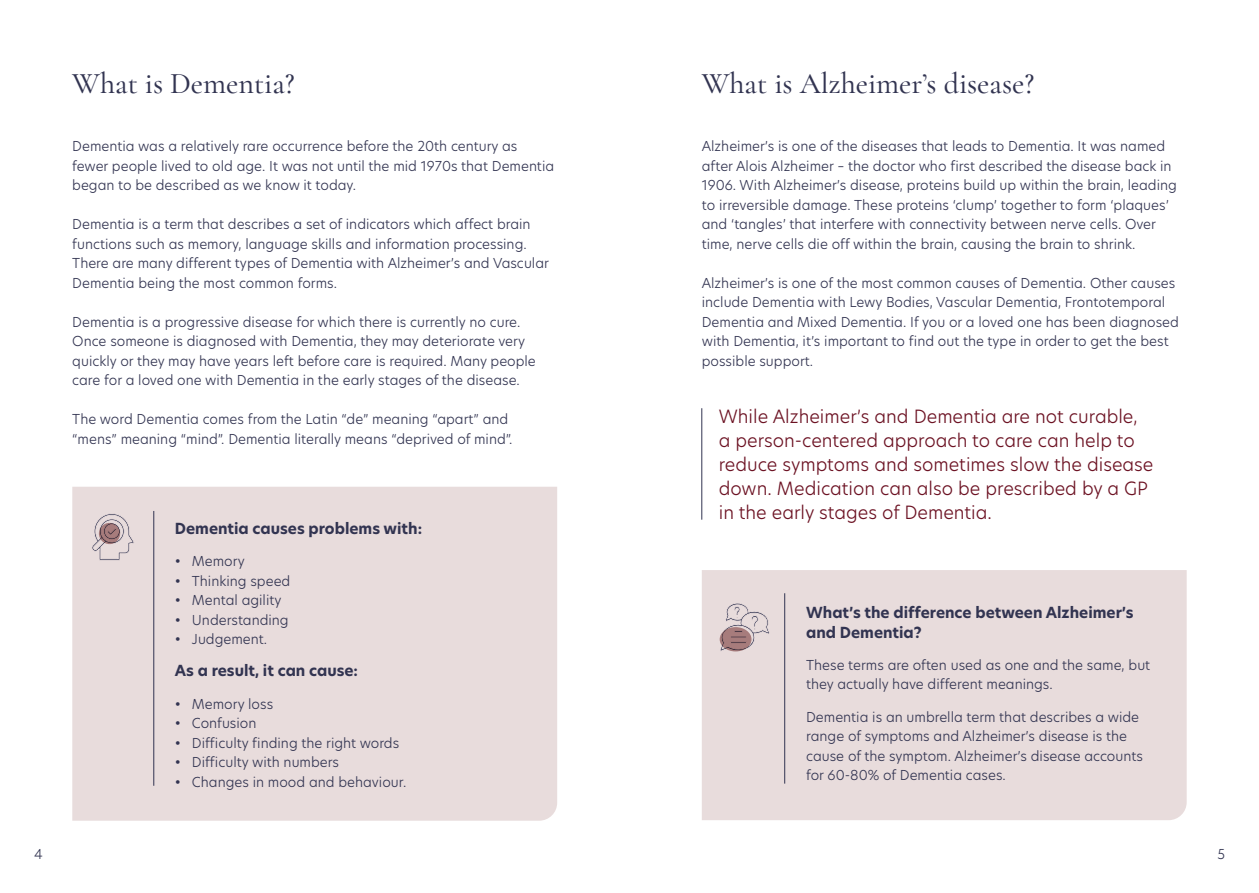
<style>
.page{position:relative;width:1259px;height:893px;background:#fff}
.page>*{position:absolute;margin:0;border:0;box-sizing:border-box;transform-origin:0 0}
.t1{font:500 30px "Cormorant Garamond";color:#323451}
.t2{font:300 18px/24px "New Hero";color:#6c1223}
.t3{font:700 15px/19.5px "Hero New";color:#323451}
.t4{font:300 13.5px/19.5px "Hero New";color:#323451}
.t5{font:300 13.5px/19.5px "New Hero";color:#323451}
</style>
<div class="page">
<div style="left:72px;top:487px;width:485px;height:334px;background:#e8dcdc"></div>
<div style="left:702px;top:570px;width:484px;height:250px;background:#e8dcdc"></div>
<hr style="left:153px;top:511px;width:1px;height:275px;background:#323451">
<hr style="left:784px;top:593px;width:1px;height:191px;background:#323451">
<hr style="left:701px;top:408px;width:1px;height:112px;background:#323451">
<svg style="left:717px;top:602px;width:55px;height:53px"></svg>
<svg style="left:719px;top:627px;width:32px;height:24px"></svg>
<svg style="left:91px;top:513px;width:44px;height:48px"></svg>
<svg style="left:99px;top:523px;width:21px;height:21px"></svg>
<p class="t4" style="left:34px;top:844px;width:10px">4</p>
<h1 class="t1" style="left:72px;top:65px;width:224px">What is Dementia?</h1>
<p class="t5" style="left:72px;top:136px;width:483px">Dementia was a relatively rare occurrence before the 20th century as fewer people lived to old age. It was not until the mid 1970s that Dementia began to be described as we know it today.</p>
<p class="t5" style="left:72px;top:214px;width:478px">Dementia is a term that describes a set of indicators which affect brain functions such as memory, language skills and information processing.<br>There are many different types of Dementia with Alzheimer’s and Vascular Dementia being the most common forms.</p>
<p class="t5" style="left:72px;top:312px;width:465px">Dementia is a progressive disease for which there is currently no cure.<br>Once someone is diagnosed with Dementia, they may deteriorate very quickly or they may have years left before care is required. Many people care for a loved one with Dementia in the early stages of the disease.</p>
<p class="t5" style="left:72px;top:409px;width:441px">The word Dementia comes from the Latin “de” meaning “apart” and “mens” meaning “mind”. Dementia literally means “deprived of mind”.</p>
<p class="t3" style="left:175px;top:519px;width:249px">Dementia causes problems with:</p>
<p class="t4" style="left:175px;top:551px;width:71px">• Memory</p>
<p class="t4" style="left:175px;top:570px;width:117px">• Thinking speed</p>
<p class="t4" style="left:175px;top:590px;width:108px">• Mental agility</p>
<p class="t4" style="left:175px;top:609px;width:115px">• Understanding</p>
<p class="t4" style="left:175px;top:629px;width:94px">• Judgement.</p>
<p class="t3" style="left:175px;top:661px;width:185px">As a result, it can cause:</p>
<p class="t4" style="left:175px;top:693px;width:100px">• Memory loss</p>
<p class="t4" style="left:175px;top:713px;width:83px">• Confusion</p>
<p class="t4" style="left:175px;top:732px;width:226px">• Difficulty finding the right words</p>
<p class="t4" style="left:175px;top:752px;width:166px">• Difficulty with numbers</p>
<p class="t4" style="left:175px;top:771px;width:233px">• Changes in mood and behaviour.</p>
<h1 class="t1" style="left:702px;top:65px;width:334px">What is Alzheimer’s disease?</h1>
<p class="t4" style="left:702px;top:136px;width:476px">Alzheimer’s is one of the diseases that leads to Dementia. It was named after Alois Alzheimer – the doctor who first described the disease back in 1906. With Alzheimer’s disease, proteins build up within the brain, leading to irreversible damage. These proteins ‘clump’ together to form ‘plaques’ and ‘tangles’ that interfere with connectivity between nerve cells. Over time, nerve cells die off within the brain, causing the brain to shrink.</p>
<p class="t4" style="left:702px;top:273px;width:478px">Alzheimer’s is one of the most common causes of Dementia. Other causes include Dementia with Lewy Bodies, Vascular Dementia, Frontotemporal Dementia and Mixed Dementia. If you or a loved one has been diagnosed with Dementia, it’s important to find out the type in order to get the best possible support.</p>
<h2 class="t2" style="left:719px;top:404px;width:436px">While Alzheimer’s and Dementia are not curable, a person-centered approach to care can help to reduce symptoms and sometimes slow the disease down. Medication can also be prescribed by a GP in the early stages of Dementia.</h2>
<p class="t3" style="left:806px;top:603px;width:329px">What’s the difference between Alzheimer’s and Dementia?</p>
<p class="t4" style="left:806px;top:655px;width:346px">These terms are often used as one and the same, but they actually have different meanings.</p>
<p class="t4" style="left:806px;top:707px;width:338px">Dementia is an umbrella term that describes a wide range of symptoms and Alzheimer’s disease is the cause of the symptom. Alzheimer’s disease accounts for 60-80% of Dementia cases.</p>
<p class="t4" style="left:1217px;top:844px;width:9px">5</p>
</div>
